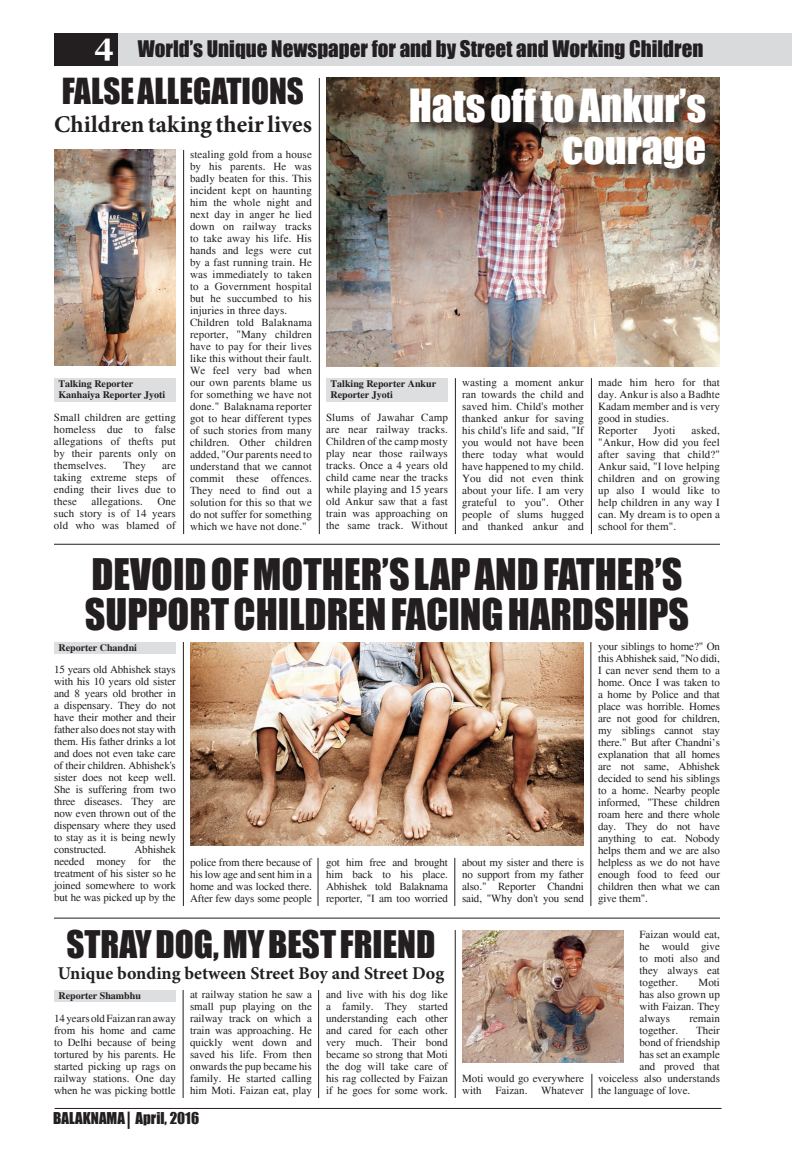
<style>
.page{position:relative;width:792px;height:1152px;background:#fff}
.page>*{position:absolute;margin:0;border:0;box-sizing:border-box;transform-origin:0 0}
.t1{font:42px/42px "Impact";color:#fff;text-align:right}
.t2{font:40px/40px "Impact";color:#231f20}
.t3{font:35px "Impact";color:#231f20}
.t4{font:33px "Impact";color:#231f20}
.t5{font:700 24px "Minion Pro";color:#231f20}
.t6{font:21px "Impact";color:#231f20}
.t7{font:700 18px "Minion Pro";color:#231f20}
.t8{font:15px "Impact";color:#231f20}
.t9{font:11px/12px "Times";letter-spacing:.01em;color:#231f20;text-align:justify}
.t10{font:700 10px/11px "Times";color:#231f20}
.s1{font-family:"Georgia";font-weight:700;font-size:30px;color:#fff}
</style>
<div class="page">
<svg style="left:128px;top:1112px;width:2px;height:17px"></svg>
<hr style="left:55px;top:1108px;width:667px;height:1px;background:#231f20">
<div style="left:54px;top:33px;width:738px;height:33px;background:#d9dadc"></div>
<div style="left:54px;top:33px;width:64px;height:33px;background:#231f20"></div>
<div style="left:326px;top:378px;width:122px;height:24px;background:#dddee0"></div>
<div style="left:54px;top:378px;width:122px;height:24px;background:#dddee0"></div>
<img style="left:326px;top:78px;width:394px;height:288px">
<div style="left:412px;top:91px;width:308px;height:92px;background:#231f20;opacity:.75"></div>
<hr style="left:591px;top:378px;width:1px;height:156px;background:#231f20">
<hr style="left:455px;top:378px;width:1px;height:156px;background:#231f20">
<hr style="left:319px;top:78px;width:1px;height:456px;background:#231f20">
<hr style="left:183px;top:150px;width:1px;height:384px;background:#231f20">
<img style="left:54px;top:150px;width:122px;height:216px">
<hr style="left:54px;top:544px;width:666px;height:1px;background:#231f20">
<hr style="left:54px;top:918px;width:666px;height:1px;background:#231f20">
<img style="left:190px;top:642px;width:394px;height:204px">
<div style="left:54px;top:642px;width:122px;height:12px;background:#dddee0"></div>
<div style="left:54px;top:990px;width:122px;height:12px;background:#dddee0"></div>
<hr style="left:183px;top:642px;width:1px;height:264px;background:#231f20">
<hr style="left:591px;top:642px;width:1px;height:264px;background:#231f20">
<hr style="left:455px;top:858px;width:1px;height:48px;background:#231f20">
<hr style="left:318px;top:858px;width:1px;height:48px;background:#231f20">
<img style="left:462px;top:930px;width:162px;height:132px">
<hr style="left:455px;top:930px;width:1px;height:168px;background:#231f20">
<svg style="left:592px;top:1074px;width:1px;height:24px"></svg>
<hr style="left:183px;top:990px;width:1px;height:108px;background:#231f20">
<hr style="left:318px;top:990px;width:1px;height:108px;background:#231f20">
<h3 class="t6" style="left:94px;top:33px;width:611px"><span class="s1">4</span> WORLD’S UNIQUE NEWSPAPER FOR AND BY STREET AND WORKING CHILDREN</h3>
<h3 class="t4" style="left:62px;top:65px;width:225px">FALSE ALLEGATIONS</h3>
<h3 class="t5" style="left:54px;top:107px;width:259px">Children taking their lives</h3>
<p class="t9" style="left:190px;top:148px;width:123px;text-align:left">stealing gold from a house by his parents. He was badly beaten for this. This incident kept on haunting him the whole night and next day in anger he lied down on railway tracks to take away his life. His hands and legs were cut by a fast running train. He was immediately to taken to a Government hospital but he succumbed to his injuries in three days.<br>Children told Balaknama reporter, "Many children have to pay for their lives like this without their fault.<br>We feel very bad when our own parents blame us for something we have not done." Balaknama reporter got to hear different types of such stories from many children. Other children added, "Our parents need to understand that we cannot commit these offences.<br>They need to find out a solution for this so that we do not suffer for something which we have not done."</p>
<h2 class="t2" style="left:85px;top:553px;width:604px">DEVOID OF MOTHER’S LAP AND FATHER’S<br>SUPPORT CHILDREN FACING HARDSHIPS</h2>
<p class="t9" style="left:54px;top:664px;width:123px">15 years old Abhishek stays with his 10 years old sister and 8 years old brother in a dispensary. They do not have their mother and their father also does not stay with them. His father drinks a lot and does not even take care of their children. Abhishek's sister does not keep well.<br>She is suffering from two three diseases. They are now even thrown out of the dispensary where they used to stay as it is being newly constructed.</p>
<h1 class="t1" style="left:409px;top:83px;width:299px">HATS OFF TO ANKUR’S<br>COURAGE</h1>
<p class="t9" style="left:462px;top:376px;width:123px">wasting a moment ankur ran towards the child and saved him. Child's mother thanked ankur for saving his child's life and said, "If you would not have been there today what would have happened to my child.<br>You did not even think about your life. I am very grateful to you". Other people of slums hugged and thanked ankur and</p>
<p class="t9" style="left:598px;top:376px;width:123px;text-align:left">made him hero for that day. Ankur is also a Badhte<br>Kadam member and is very good in studies.<br>Reporter</p>
<p class="t10" style="left:58px;top:379px;width:108px">Talking Reporter<br>Kanhaiya Reporter Jyoti</p>
<p class="t10" style="left:331px;top:379px;width:107px">Talking Reporter Ankur<br>Reporter Jyoti</p>
<p class="t9" style="left:326px;top:412px;width:123px">Slums of Jawahar Camp are near railway tracks.<br>Children of the camp mosty play near those railways tracks. Once a 4 years old child came near the tracks while playing and 15 years old Ankur saw that a fast train was approaching on the same track. Without</p>
<p class="t9" style="left:54px;top:412px;width:123px">Small children are getting homeless due to false allegations of thefts put by their parents only on themselves.</p>
<p class="t9" style="left:598px;top:424px;width:123px;text-indent:94px">asked, "Ankur, How did you feel after saving that child?" Ankur said, "I love helping children and on growing up also I would like to help children in any way I can. My dream is to open a school for them".</p>
<p class="t9" style="left:654px;top:424px;width:23px">Jyoti</p>
<p class="t9" style="left:123px;top:460px;width:24px">They</p>
<p class="t9" style="left:54px;top:460px;width:123px;text-indent:108px">are taking extreme steps of ending their lives due to these</p>
<p class="t9" style="left:91px;top:496px;width:53px">allegations.</p>
<p class="t9" style="left:54px;top:496px;width:123px;text-indent:103px">One such story is of 14 years old who was blamed of</p>
<p class="t9" style="left:598px;top:640px;width:123px">your siblings to home?" On this Abhishek said, "No didi, I can never send them to a home. Once I was taken to a home by Police and that place was horrible. Homes are not good for children, my siblings cannot stay there." But after Chandni’s explanation that all homes are not same, Abhishek decided to send his siblings to a home. Nearby people informed, "These children roam here and there whole day. They do not have anything to eat. Nobody helps them and we are also helpless as we do not have enough food to feed our children then what we can give them".</p>
<p class="t10" style="left:58px;top:643px;width:80px">Reporter Chandni</p>
<p class="t9" style="left:54px;top:844px;width:123px;text-indent:80px">Abhishek needed money for the treatment of his sister so he joined somewhere to work but he was picked up by the</p>
<p class="t9" style="left:190px;top:856px;width:123px">police from there because of his low age and sent him in a home and was locked there.<br>After few days some people</p>
<p class="t9" style="left:326px;top:856px;width:123px">got him free and brought him back to his place.<br>Abhishek told Balaknama reporter, "I am too worried</p>
<p class="t9" style="left:462px;top:856px;width:123px">about my sister and there is no support from my father also." Reporter Chandni said, "Why don't you send</p>
<h3 class="t3" style="left:66px;top:917px;width:350px">STRAY DOG, MY BEST FRIEND</h3>
<h3 class="t7" style="left:58px;top:961px;width:388px">Unique bonding between Street Boy and Street Dog</h3>
<p class="t9" style="left:190px;top:988px;width:123px">at railway station he saw a small pup playing on the railway track on which a train was approaching. He quickly went down and saved his life. From then onwards the pup became his family. He started calling him Moti. Faizan eat, play</p>
<p class="t9" style="left:326px;top:988px;width:123px">and live with his dog like a family. They started understanding each other and cared for each other very much. Their bond became so strong that Moti the dog will take care of his rag collected by Faizan if he goes for some work.</p>
<p class="t10" style="left:58px;top:991px;width:84px">Reporter Shambhu</p>
<p class="t9" style="left:54px;top:1012px;width:123px">14 years old Faizan ran away from his home and came to Delhi because of being tortured by his parents. He started picking up rags on railway stations. One day when he was picking bottle</p>
<h3 class="t8" style="left:53px;top:1106px;width:147px">BALAKNAMA APRIL, 2016</h3>
<p class="t9" style="left:462px;top:1072px;width:123px">Moti would go everywhere with</p>
<p class="t9" style="left:495px;top:1084px;width:34px">Faizan.</p>
<p class="t9" style="left:541px;top:1084px;width:44px">Whatever</p>
<p class="t9" style="left:639px;top:928px;width:82px">Faizan would eat, he would give to moti also and they always eat together.</p>
<p class="t9" style="left:639px;top:976px;width:82px;text-indent:59px">Moti has also grown up with Faizan. They always</p>
<p class="t9" style="left:689px;top:1012px;width:32px">remain</p>
<p class="t9" style="left:639px;top:1024px;width:82px;text-indent:57px">Their bond of friendship has set an example and proved that</p>
<p class="t9" style="left:639px;top:1024px;width:40px">together.</p>
<p class="t9" style="left:598px;top:1072px;width:123px">voiceless also understands the language of love.</p>
</div>
